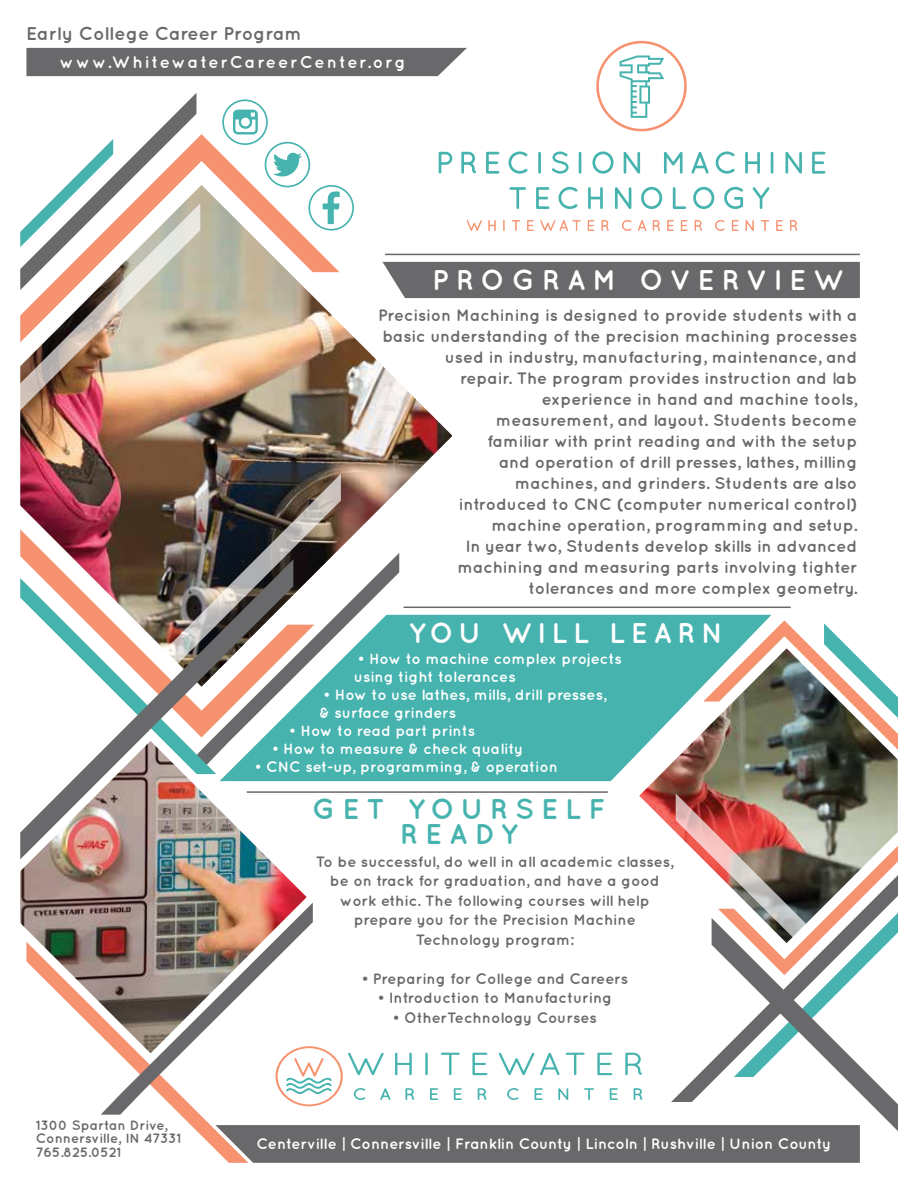
<style>
.page{position:relative;width:918px;height:1188px;background:#fff}
.page>*{position:absolute;margin:0;border:0;box-sizing:border-box;transform-origin:0 0}
.t1{font:700 28.5px/25.5px "Quicksand";letter-spacing:.25em;color:#46b3ae;text-align:center}
.t2{font:700 28.5px "Quicksand";letter-spacing:.25em;color:#fff}
.t3{font:700 28.5px "Quicksand";letter-spacing:.215em;color:#fff}
.t4{font:700 18.45px "Quicksand";color:#69696b}
.t5{font:700 16.95px "Quicksand";letter-spacing:.11em;color:#fff}
.t6{font:700 16.5px/21px "Quicksand";color:#69696b;text-align:right}
.t7{font:700 15px/18px "Quicksand";color:#fff}
.t8{font:700 15px/19.5px "Quicksand";color:#69696b;text-align:center}
.t9{font:700 13.5px/13.5px "Quicksand";color:#69696b}
</style>
<div class="page">
<div style="left:313px;top:615px;width:458px;height:166px;background:#46b3ae"></div>
<div style="left:341px;top:702px;width:58px;height:63px;background:#46b3ae"></div>
<div style="left:468px;top:262px;width:392px;height:36px;background:#69696b"></div>
<svg style="left:340px;top:170px;width:128px;height:532px"></svg>
<svg style="left:155px;top:93px;width:42px;height:41px"></svg>
<img style="left:20px;top:134px;width:320px;height:604px">
<svg style="left:20px;top:559px;width:273px;height:176px"></svg>
<div style="left:26px;top:48px;width:441px;height:28px;background:#69696b"></div>
<svg style="left:222px;top:99px;width:132px;height:132px"></svg>
<hr style="left:385px;top:254px;width:475px;height:1px;background:#69696b">
<hr style="left:425px;top:1053px;width:3px;height:22px;background:#46b3ae">
<svg style="left:441px;top:1053px;width:19px;height:22px"></svg>
<svg style="left:472px;top:1053px;width:15px;height:22px"></svg>
<svg style="left:499px;top:1053px;width:35px;height:22px"></svg>
<svg style="left:540px;top:1053px;width:20px;height:22px"></svg>
<svg style="left:566px;top:1053px;width:19px;height:22px"></svg>
<svg style="left:597px;top:1053px;width:15px;height:22px"></svg>
<svg style="left:625px;top:1053px;width:17px;height:22px"></svg>
<svg style="left:313px;top:1046px;width:101px;height:60px"></svg>
<svg style="left:430px;top:1088px;width:8px;height:12px"></svg>
<svg style="left:454px;top:1088px;width:8px;height:12px"></svg>
<svg style="left:478px;top:1088px;width:9px;height:12px"></svg>
<svg style="left:507px;top:1088px;width:12px;height:12px"></svg>
<svg style="left:535px;top:1088px;width:8px;height:12px"></svg>
<svg style="left:558px;top:1088px;width:10px;height:12px"></svg>
<svg style="left:584px;top:1088px;width:10px;height:12px"></svg>
<svg style="left:610px;top:1088px;width:8px;height:12px"></svg>
<svg style="left:634px;top:1088px;width:9px;height:12px"></svg>
<img style="left:20px;top:735px;width:293px;height:207px">
<svg style="left:26px;top:942px;width:189px;height:207px"></svg>
<img style="left:101px;top:903px;width:212px;height:212px">
<svg style="left:215px;top:1125px;width:497px;height:38px;background:#6f6d6e"></svg>
<hr style="left:404px;top:607px;width:387px;height:1px;background:#69696b">
<hr style="left:247px;top:791px;width:361px;height:2px;background:#69696b">
<svg style="left:633px;top:643px;width:70px;height:190px"></svg>
<svg style="left:676px;top:793px;width:27px;height:67px"></svg>
<svg style="left:671px;top:1061px;width:41px;height:41px"></svg>
<img style="left:703px;top:620px;width:84px;height:325px">
<img style="left:734px;top:623px;width:164px;height:295px">
<svg style="left:712px;top:918px;width:186px;height:245px"></svg>
<svg style="left:467px;top:220px;width:15px;height:11px"></svg>
<svg style="left:488px;top:220px;width:8px;height:11px"></svg>
<svg style="left:503px;top:220px;width:2px;height:11px"></svg>
<svg style="left:512px;top:220px;width:8px;height:11px"></svg>
<svg style="left:527px;top:220px;width:7px;height:11px"></svg>
<svg style="left:540px;top:220px;width:41px;height:11px"></svg>
<svg style="left:588px;top:220px;width:6px;height:11px"></svg>
<svg style="left:602px;top:220px;width:7px;height:11px"></svg>
<svg style="left:622px;top:220px;width:9px;height:11px"></svg>
<svg style="left:638px;top:220px;width:8px;height:11px"></svg>
<svg style="left:653px;top:220px;width:7px;height:11px"></svg>
<svg style="left:667px;top:220px;width:7px;height:11px"></svg>
<svg style="left:681px;top:220px;width:6px;height:11px"></svg>
<svg style="left:695px;top:220px;width:7px;height:11px"></svg>
<svg style="left:715px;top:220px;width:9px;height:11px"></svg>
<svg style="left:732px;top:220px;width:6px;height:11px"></svg>
<svg style="left:746px;top:220px;width:8px;height:11px"></svg>
<svg style="left:761px;top:220px;width:8px;height:11px"></svg>
<svg style="left:776px;top:220px;width:7px;height:11px"></svg>
<svg style="left:790px;top:220px;width:7px;height:11px"></svg>
<svg style="left:439px;top:152px;width:13px;height:22px"></svg>
<svg style="left:461px;top:152px;width:15px;height:22px"></svg>
<svg style="left:486px;top:152px;width:13px;height:22px"></svg>
<svg style="left:509px;top:151px;width:18px;height:23px"></svg>
<hr style="left:538px;top:152px;width:3px;height:22px;background:#46b3ae">
<svg style="left:552px;top:151px;width:17px;height:23px"></svg>
<hr style="left:579px;top:152px;width:2px;height:22px;background:#46b3ae">
<svg style="left:592px;top:151px;width:22px;height:23px"></svg>
<svg style="left:624px;top:152px;width:16px;height:22px"></svg>
<svg style="left:664px;top:152px;width:19px;height:22px"></svg>
<svg style="left:691px;top:152px;width:18px;height:22px"></svg>
<svg style="left:716px;top:151px;width:19px;height:23px"></svg>
<svg style="left:745px;top:152px;width:15px;height:22px"></svg>
<hr style="left:771px;top:152px;width:2px;height:22px;background:#46b3ae">
<svg style="left:785px;top:152px;width:17px;height:22px"></svg>
<svg style="left:812px;top:152px;width:13px;height:22px"></svg>
<svg style="left:510px;top:187px;width:16px;height:22px"></svg>
<svg style="left:536px;top:187px;width:13px;height:22px"></svg>
<svg style="left:559px;top:187px;width:18px;height:22px"></svg>
<svg style="left:588px;top:187px;width:15px;height:22px"></svg>
<svg style="left:615px;top:187px;width:16px;height:22px"></svg>
<svg style="left:641px;top:187px;width:21px;height:22px"></svg>
<svg style="left:673px;top:187px;width:13px;height:22px"></svg>
<svg style="left:693px;top:187px;width:21px;height:22px"></svg>
<svg style="left:724px;top:187px;width:19px;height:22px"></svg>
<svg style="left:753px;top:187px;width:16px;height:22px"></svg>
<svg style="left:596px;top:41px;width:91px;height:90px"></svg>
<p class="t4" style="left:26px;top:23px;width:277px">Early College Career Program</p>
<p class="t5" style="left:59px;top:52px;width:348px">www.WhitewaterCareerCenter.org</p>
<h1 class="t2" style="left:432px;top:263px;width:414px">PROGRAM OVERVIEW</h1>
<p class="t6" style="left:378px;top:304px;width:481px">Precision Machining is designed to provide students with a basic understanding of the precision machining processes used in industry, manufacturing, maintenance, and<br>repair. The program provides instruction and lab experience in hand and machine tools,<br>measurement, and layout. Students become<br>familiar with print reading and with the setup<br>and operation of drill presses, lathes, milling<br>machines, and grinders. Students are also<br>introduced to CNC (computer numerical control)<br>machine operation, programming and setup.<br>In year two, Students develop skills in advanced machining and measuring parts involving tighter tolerances and more complex geometry.</p>
<h1 class="t3" style="left:408px;top:616px;width:316px">YOU WILL LEARN</h1>
<p class="t7" style="left:354px;top:649px;width:270px">• How to machine complex projects using tight tolerances</p>
<p class="t7" style="left:320px;top:685px;width:289px">• How to use lathes, mills, drill presses, &amp; surface grinders</p>
<p class="t7" style="left:289px;top:721px;width:188px">• How to read part prints</p>
<p class="t7" style="left:272px;top:739px;width:253px">• How to measure &amp; check quality</p>
<p class="t7" style="left:255px;top:757px;width:305px">• CNC set-up, programming, &amp; operation</p>
<h1 class="t1" style="left:312px;top:795px;width:295px">GET YOURSELF<br>READY</h1>
<p class="t9" style="left:36px;top:1118px;width:147px">1300 Spartan Drive,<br>Connersville, IN 47331<br>765.825.0521</p>
<p class="t8" style="left:316px;top:851px;width:359px">To be successful, do well in all academic classes, be on track for graduation, and have a good work ethic. The following courses will help prepare you for the Precision Machine Technology program:</p>
<p class="t8" style="left:361px;top:968px;width:268px">• Preparing for College and Careers</p>
<p class="t8" style="left:377px;top:988px;width:236px">• Introduction to Manufacturing</p>
<p class="t8" style="left:393px;top:1007px;width:206px">• OtherTechnology Courses</p>
<p class="t7" style="left:256px;top:1134px;width:576px">Centerville | Connersville | Franklin County | Lincoln | Rushville | Union County</p>
</div>
